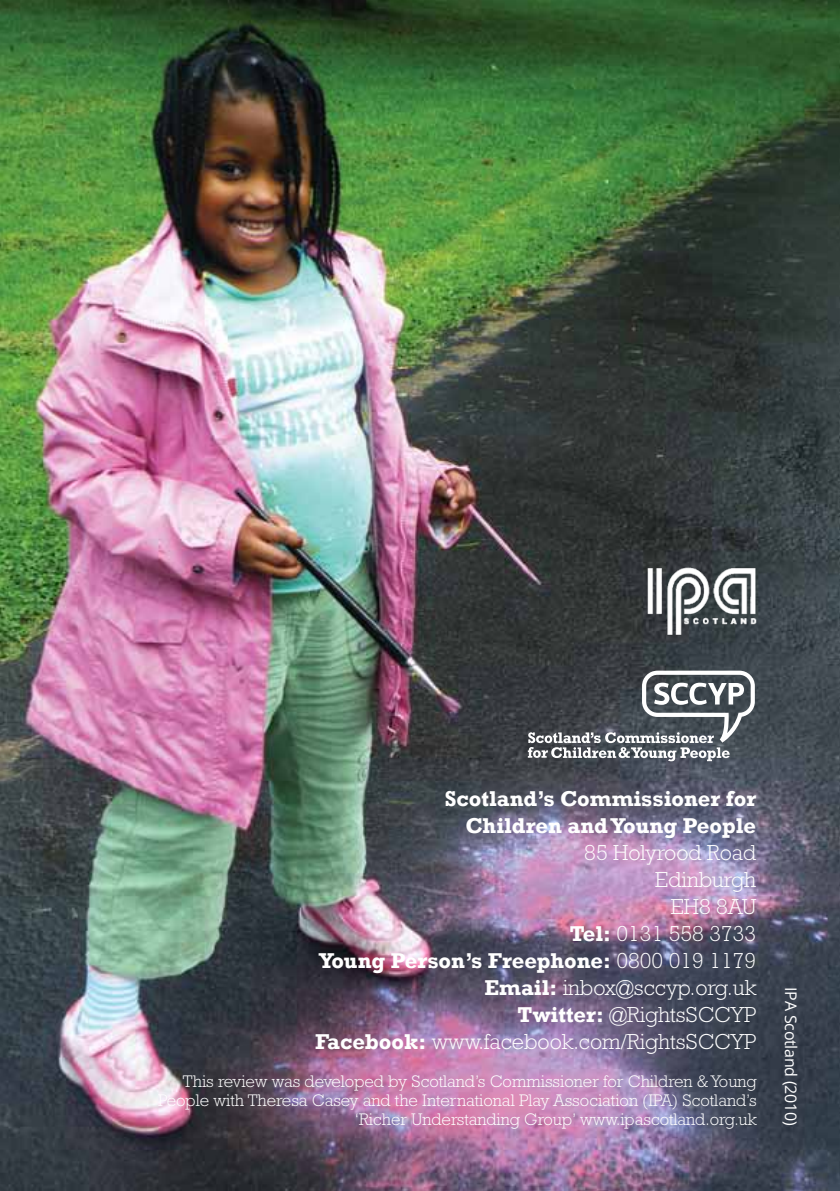
<style>
.page{position:relative;width:840px;height:1191px;background:#fff}
.page>*{position:absolute;margin:0;border:0;box-sizing:border-box;transform-origin:0 0}
.t1{font:300 22px/27px "Rockwell";color:#fff;text-align:right}
.t2{font:700 22px/27px "Rockwell";color:#fff;text-align:right}
.t3{font:300 17px/19px "Rockwell";color:#fff;text-align:right}
.t4{font:16px "Open Sans";letter-spacing:-.015em;color:#fff}
.s1{font-weight:700}
</style>
<div class="page">
<img style="left:0;top:0;width:839px;height:1191px">
<svg style="left:527px;top:670px;width:227px;height:91px;background:#65696f"></svg>
<img style="left:641px;top:563px;width:120px;height:75px">
<p class="t2" style="left:444px;top:785px;width:313px">Scotland’s Commissioner for<br>Children and Young People</p>
<p class="t1" style="left:315px;top:839px;width:442px">85 Holyrood Road<br>Edinburgh<br>EH8 8AU<br><span class="s1">Tel:</span> 0131 558 3733<br><span class="s1">Young Person’s Freephone:</span> 0800 019 1179<br><span class="s1">Email:</span> inbox@sccyp.org.uk<br><span class="s1">Twitter:</span> @RightsSCCYP<br><span class="s1">Facebook:</span> www.facebook.com/RightsSCCYP</p>
<p class="t3" style="left:158px;top:1071px;width:599px">This review was developed by Scotland’s Commissioner for Children &amp; Young<br>People with Theresa Casey and the International Play Association (IPA) Scotland’s ‘Richer Understanding Group’ www.ipascotland.org.uk</p>
<p class="t4" style="left:801px;top:987px;width:140px;rotate:90deg">IPA Scotland (2010)</p>
</div>
